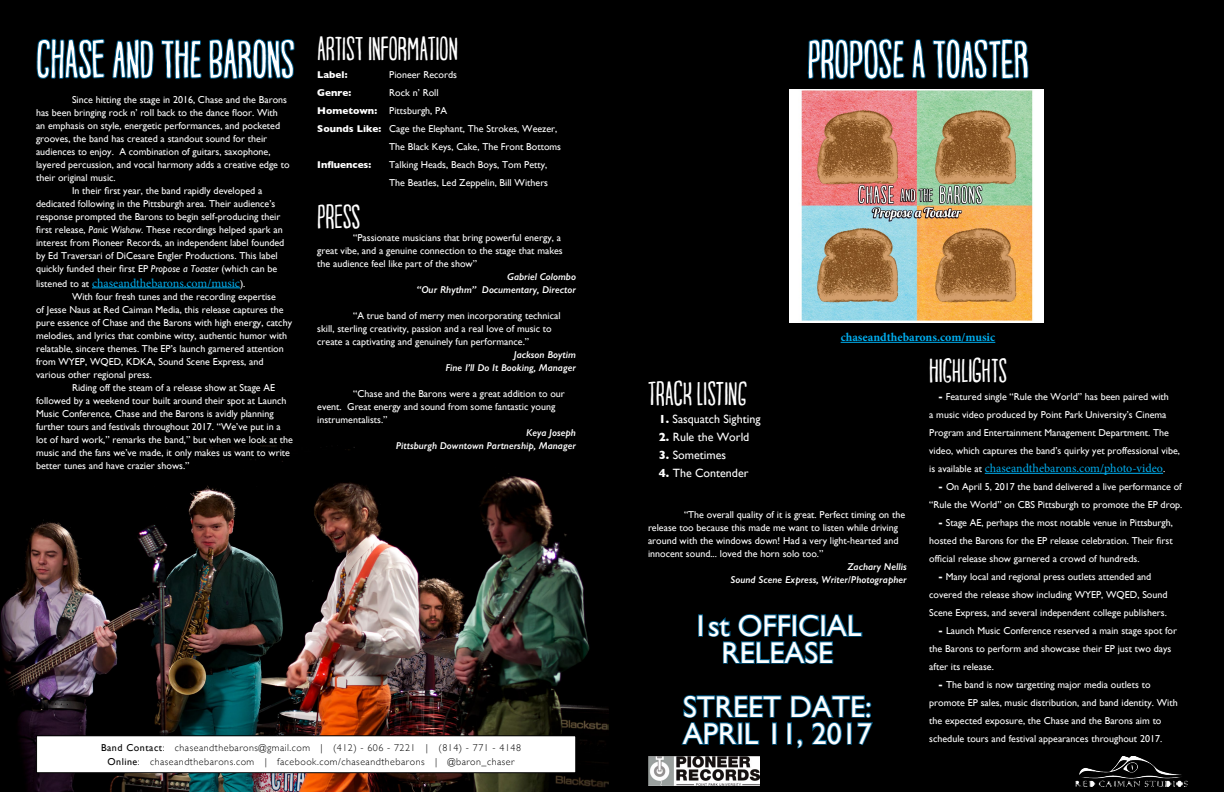
<style>
.page{position:relative;width:1224px;height:792px;background:#000}
.page>*{position:absolute;margin:0;border:0;box-sizing:border-box;transform-origin:0 0}
.t1{font:55px "Porceleina";color:#fff}
.t2{font:35px "Porceleina";color:#fff}
.t3{font:30px/27px "Gill Sans";color:#fff;text-align:center}
.t4{font:12px "Minion Pro";letter-spacing:-.005em;color:#00aeef}
.t5{font:12px "Gill Sans";color:#fff}
.t6{font:700 12px "Minion Pro";color:#00aeef}
.t7{font:10px/18px "Gill Sans";color:#fff}
.t8{font:italic 600 10px/13px "Gill Sans";color:#fff;text-align:right}
.t9{font:300 10px "Gill Sans";letter-spacing:.05em;color:#000}
.t10{font:700 10px "Gill Sans";color:#fff}
.s1{font-style:italic}
.s2{font-family:"Gill Sans";font-size:10px;color:#fff}
.s3{font-weight:700}
.s4{font-weight:400}
</style>
<div class="page">
<img style="left:0;top:445px;width:608px;height:347px">
<div style="left:37px;top:736px;width:539px;height:37px;background:#fff"></div>
<div style="left:36px;top:735px;width:540px;height:38px;border:1px solid #000"></div>
<hr style="left:985px;top:473px;width:178px;height:1px;background:#00aeef">
<hr style="left:841px;top:342px;width:154px;height:1px;background:#00aeef">
<hr style="left:92px;top:288px;width:148px;height:1px;background:#00aeef">
<svg style="left:36px;top:38px;width:166px;height:42px"></svg>
<svg style="left:209px;top:38px;width:86px;height:42px"></svg>
<svg style="left:807px;top:38px;width:98px;height:42px"></svg>
<svg style="left:912px;top:38px;width:117px;height:41px"></svg>
<div style="left:698px;top:614px;width:5px;height:23px;border:2px solid #005985"></div>
<svg style="left:708px;top:614px;width:155px;height:50px"></svg>
<svg style="left:681px;top:695px;width:101px;height:50px"></svg>
<div style="left:772px;top:722px;width:5px;height:23px;border:2px solid #005985"></div>
<div style="left:787px;top:722px;width:5px;height:23px;border:2px solid #005985"></div>
<svg style="left:790px;top:695px;width:83px;height:54px"></svg>
<img style="left:789px;top:89px;width:255px;height:234px">
<img style="left:1076px;top:756px;width:112px;height:31px">
<img style="left:648px;top:756px;width:111px;height:30px">
<h1 class="t1" style="left:36px;top:31px;width:260px">CHASE AND THE BARONS</h1>
<p class="t7" style="left:72px;top:91px;width:216px">Since hitting the stage in 2016, Chase and the Barons</p>
<p class="t7" style="left:36px;top:104px;width:243px">has been bringing rock n’ roll back to the dance floor. With</p>
<p class="t7" style="left:36px;top:117px;width:246px">an emphasis on style, energetic performances, and pocketed</p>
<p class="t7" style="left:36px;top:130px;width:233px">grooves, the band has created a standout sound for their</p>
<p class="t7" style="left:36px;top:143px;width:236px">audiences to enjoy. A combination of guitars, saxophone,</p>
<p class="t7" style="left:36px;top:156px;width:255px">layered percussion, and vocal harmony adds a creative edge to</p>
<p class="t7" style="left:36px;top:169px;width:81px">their original music.</p>
<p class="t7" style="left:72px;top:182px;width:192px">In their first year, the band rapidly developed a</p>
<p class="t7" style="left:36px;top:195px;width:241px">dedicated following in the Pittsburgh area. Their audience’s</p>
<p class="t7" style="left:36px;top:208px;width:246px">response prompted the Barons to begin self-producing their</p>
<p class="t7" style="left:36px;top:221px;width:248px">first release, <span class="s1">Panic Wishaw</span>. These recordings helped spark an</p>
<p class="t7" style="left:36px;top:234px;width:250px">interest from Pioneer Records, an independent label founded</p>
<p class="t7" style="left:36px;top:247px;width:243px">by Ed Traversari of DiCesare Engler Productions. This label</p>
<p class="t7" style="left:36px;top:260px;width:243px">quickly funded their first EP <span class="s1">Propose a Toaster</span> (which can be</p>
<p class="t4" style="left:36px;top:275px;width:211px"><span class="s2">listened to at</span> chaseandthebarons.com/music<span class="s2">).</span></p>
<p class="t7" style="left:72px;top:287px;width:205px">With four fresh tunes and the recording expertise</p>
<p class="t7" style="left:36px;top:300px;width:249px">of Jesse Naus at Red Caiman Media, this release captures the</p>
<p class="t7" style="left:36px;top:313px;width:258px">pure essence of Chase and the Barons with high energy, catchy</p>
<p class="t7" style="left:36px;top:326px;width:253px">melodies, and lyrics that combine witty, authentic humor with</p>
<p class="t7" style="left:36px;top:339px;width:249px">relatable, sincere themes. The EP’s launch garnered attention</p>
<p class="t7" style="left:36px;top:352px;width:229px">from WYEP, WQED, KDKA, Sound Scene Express, and</p>
<p class="t7" style="left:36px;top:365px;width:117px">various other regional press.</p>
<p class="t7" style="left:72px;top:378px;width:205px">Riding off the steam of a release show at Stage AE</p>
<p class="t7" style="left:36px;top:391px;width:252px">followed by a weekend tour built around their spot at Launch</p>
<p class="t7" style="left:36px;top:404px;width:239px">Music Conference, Chase and the Barons is avidly planning</p>
<p class="t7" style="left:36px;top:417px;width:246px">further tours and festivals throughout 2017. “We’ve put in a</p>
<p class="t7" style="left:36px;top:430px;width:258px">lot of hard work,” remarks the band,” but when we look at the</p>
<p class="t7" style="left:36px;top:443px;width:255px">music and the fans we’ve made, it only makes us want to write</p>
<p class="t7" style="left:36px;top:456px;width:155px">better tunes and have crazier shows.”</p>
<h2 class="t2" style="left:317px;top:31px;width:142px">ARTIST INFORMATION</h2>
<p class="t10" style="left:317px;top:67px;width:32px">Label:</p>
<p class="t7" style="left:389px;top:66px;width:69px">Pioneer Records</p>
<p class="t10" style="left:317px;top:85px;width:36px">Genre:</p>
<p class="t7" style="left:389px;top:84px;width:51px">Rock n’ Roll</p>
<p class="t7" style="left:317px;top:102px;width:131px"><span class="s3">Hometown:</span> Pittsburgh, PA</p>
<p class="t7" style="left:317px;top:120px;width:242px"><span class="s3">Sounds Like:</span> Cage the Elephant, The Strokes, Weezer,</p>
<p class="t7" style="left:389px;top:138px;width:173px">The Black Keys, Cake, The Front Bottoms</p>
<p class="t10" style="left:317px;top:157px;width:56px">Influences:</p>
<p class="t7" style="left:389px;top:156px;width:160px">Talking Heads, Beach Boys, Tom Petty,<br>The Beatles, Led Zeppelin, Bill Withers</p>
<h2 class="t2" style="left:317px;top:198px;width:45px">PRESS</h2>
<p class="t7" style="left:317px;top:231px;width:247px;line-height:13px;text-indent:36px">“Passionate musicians that bring powerful energy, a great vibe, and a genuine connection to the stage that makes the audience feel like part of the show”</p>
<p class="t8" style="left:417px;top:270px;width:161px">Gabriel Colombo<br>“Our Rhythm” Documentary, Director</p>
<p class="t7" style="left:317px;top:309px;width:245px;line-height:13px;text-indent:36px">“A true band of merry men incorporating technical skill, sterling creativity, passion and a real love of music to create a captivating and genuinely fun performance.”</p>
<p class="t8" style="left:445px;top:348px;width:132px">Jackson Boytim<br>Fine I’ll Do It Booking, Manager</p>
<p class="t7" style="left:317px;top:387px;width:249px;line-height:13px;text-indent:36px">“Chase and the Barons were a great addition to our event. Great energy and sound from some fantastic young instrumentalists.”</p>
<p class="t8" style="left:396px;top:426px;width:182px">Keya Joseph<br>Pittsburgh Downtown Partnership, Manager</p>
<p class="t9" style="left:101px;top:740px;width:421px"><span class="s4">Band Contact</span>: chaseandthebarons@gmail.com | (412) - 606 - 7221 | (814) - 771 - 4148</p>
<p class="t9" style="left:108px;top:754px;width:409px"><span class="s4">Online</span>: chaseandthebarons.com | facebook.com/chaseandthebarons | @baron_chaser</p>
<h1 class="t1" style="left:807px;top:31px;width:223px">PROPOSE A TOASTER</h1>
<p class="t6" style="left:841px;top:329px;width:156px">chaseandthebarons.com/music</p>
<h2 class="t2" style="left:648px;top:375px;width:100px">TRACK LISTING</h2>
<p class="t5" style="left:659px;top:412px;width:103px"><span class="s3">1.</span> Sasquatch Sighting</p>
<p class="t5" style="left:659px;top:430px;width:92px"><span class="s3">2.</span> Rule the World</p>
<p class="t5" style="left:659px;top:448px;width:69px"><span class="s3">3.</span> Sometimes</p>
<p class="t5" style="left:659px;top:466px;width:91px"><span class="s3">4.</span> The Contender</p>
<p class="t7" style="left:648px;top:508px;width:259px;line-height:13px;text-indent:36px">“The overall quality of it is great. Perfect timing on the release too because this made me want to listen while driving around with the windows down! Had a very light-hearted and innocent sound... loved the horn solo too.”</p>
<p class="t8" style="left:731px;top:560px;width:178px">Zachary Nellis<br>Sound Scene Express, Writer/Photographer</p>
<h3 class="t3" style="left:693px;top:612px;width:170px">1st OFFICIAL<br>RELEASE</h3>
<h3 class="t3" style="left:683px;top:693px;width:190px">STREET DATE:</h3>
<h3 class="t3" style="left:683px;top:720px;width:190px">APRIL 11, 2017</h3>
<h2 class="t2" style="left:929px;top:352px;width:80px">HIGHLIGHTS</h2>
<p class="t7" style="left:929px;top:388px;width:252px;text-indent:9px"><span class="s3">-</span> Featured single “Rule the World” has been paired with<br>a music video produced by Point Park University’s Cinema Program and Entertainment Management Department. The video, which captures the band’s quirky yet proffessional vibe,</p>
<p class="t4" style="left:929px;top:460px;width:238px"><span class="s2">is available at</span> chaseandthebarons.com/photo-video<span class="s2">.</span></p>
<p class="t7" style="left:929px;top:478px;width:255px;text-align:right"><span class="s3">-</span> On April 5, 2017 the band delivered a live performance of “Rule the World” on CBS Pittsburgh to promote the EP drop.</p>
<p class="t7" style="left:929px;top:514px;width:245px;text-align:justify;text-indent:9px"><span class="s3">-</span> Stage AE, perhaps the most notable venue in Pittsburgh, hosted the Barons for the EP release celebration. Their first official release show garnered a crowd of hundreds.</p>
<p class="t7" style="left:929px;top:568px;width:240px;text-indent:9px"><span class="s3">-</span> Many local and regional press outlets attended and covered the release show including WYEP, WQED, Sound<br>Scene Express, and several independent college publishers.</p>
<p class="t7" style="left:929px;top:622px;width:249px;text-indent:9px"><span class="s3">-</span> Launch Music Conference reserved a main stage spot for the Barons to perform and showcase their EP just two days after its release.</p>
<p class="t7" style="left:929px;top:676px;width:250px;text-indent:9px"><span class="s3">-</span> The band is now targetting major media outlets to promote EP sales, music distribution, and band identity. With the expected exposure, the Chase and the Barons aim to schedule tours and festival appearances throughout 2017.</p>
</div>
